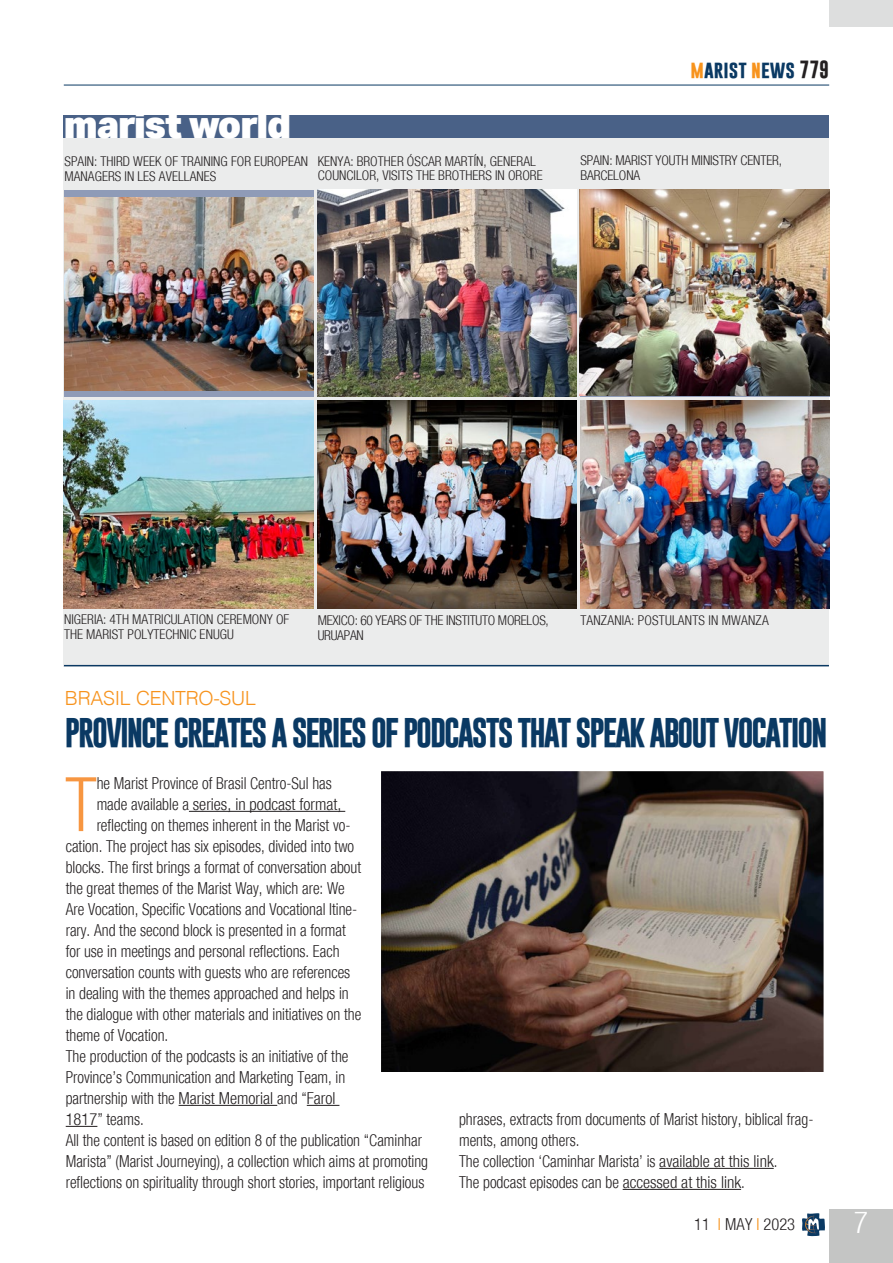
<style>
.page{position:relative;width:893px;height:1263px;background:#fff}
.page>*{position:absolute;margin:0;border:0;box-sizing:border-box;transform-origin:0 0}
.Testo_normal{font:300 condensed 75.3px "Helvetica Neue";color:#f79641;scale:.94 1}
.Titolo{font:900 37.5px "Aktiv Grotesk";letter-spacing:-.03em;color:#fff}
.Titolo-2{font:700 30px "Gobold";letter-spacing:-.07em;color:#0a3963}
.t1{font:300 condensed 30px "Helvetica Neue";color:#fff}
.sommario{font:300 19.5px "Helvetica";letter-spacing:-.015em;color:#f7931d}
.t2{font:700 18px "Gobold";color:#0a3963}
.Testo_normal-2{font:300 condensed 16.5px/21px "Helvetica Neue";color:#231f20;scale:.94 1}
.Testo_normal-3{font:300 condensed 16.5px "Helvetica Neue";color:#231f20}
.DidacaliaFotos{font:300 condensed 13.5px/15px "Helvetica Neue";letter-spacing:.005em;color:#231f20}
.DidacaliaFotos-2{font:300 condensed 13.5px/15px "Helvetica Neue";letter-spacing:-.015em;color:#231f20}
.s1{color:#f7931d}
.s2{color:#231f20}
</style>
<div class="page">
<div style="left:829px;top:1209px;width:64px;height:54px;background:#c4c5c4"></div>
<hr style="left:64px;top:85px;width:765px;height:1px;background:#0a3963">
<svg style="left:802px;top:1213px;width:23px;height:23px"></svg>
<div style="left:829px;top:0;width:64px;height:27px;background:#dddede"></div>
<div style="left:64px;top:127px;width:765px;height:539px;background:#ebecec"></div>
<div style="left:64px;top:190px;width:249px;height:207px;background:#8f9bb7"></div>
<img style="left:64px;top:197px;width:249px;height:193px">
<img style="left:318px;top:189px;width:258px;height:208px">
<img style="left:64px;top:400px;width:249px;height:208px">
<img style="left:317px;top:401px;width:259px;height:207px">
<img style="left:580px;top:189px;width:249px;height:206px">
<hr style="left:64px;top:665px;width:765px;height:1px;background:#0a3963">
<div style="left:64px;top:115px;width:765px;height:23px;background:#496187"></div>
<img style="left:580px;top:400px;width:249px;height:208px">
<hr style="left:189px;top:811px;width:156px;height:1px;background:#231f20">
<hr style="left:179px;top:1105px;width:98px;height:1px;background:#231f20">
<hr style="left:307px;top:1105px;width:32px;height:1px;background:#231f20">
<hr style="left:66px;top:1126px;width:31px;height:1px;background:#231f20">
<hr style="left:659px;top:1168px;width:115px;height:1px;background:#231f20">
<hr style="left:623px;top:1189px;width:118px;height:1px;background:#231f20">
<img style="left:382px;top:772px;width:440px;height:299px">
<div style="left:374px;top:764px;width:456px;height:317px;border:7px solid #fff"></div>
<p class="Titolo" style="left:64px;top:100px;width:229px">marist world</p>
<p class="DidacaliaFotos" style="left:64px;top:153px;width:245px">SPAIN: THIRD WEEK OF TRAINING FOR EUROPEAN<br>MANAGERS IN LES AVELLANES</p>
<p class="DidacaliaFotos" style="left:318px;top:154px;width:226px;line-height:13.5px">KENYA: BROTHER ÓSCAR MARTÍN, GENERAL<br>COUNCILOR, VISITS THE BROTHERS IN ORORE</p>
<p class="t2" style="left:691px;top:57px;width:140px"><span class="s1">m</span>arist <span class="s1">n</span>ews <span class="s2">779</span></p>
<p class="DidacaliaFotos" style="left:580px;top:153px;width:203px">SPAIN: MARIST YOUTH MINISTRY CENTER,<br>BARCELONA</p>
<p class="DidacaliaFotos" style="left:64px;top:612px;width:227px">NIGERIA: 4TH MATRICULATION CEREMONY OF<br>THE MARIST POLYTECHNIC ENUGU</p>
<p class="DidacaliaFotos-2" style="left:318px;top:613px;width:233px">MEXICO: 60 YEARS OF THE INSTITUTO MORELOS,<br>URUAPAN</p>
<p class="DidacaliaFotos" style="left:580px;top:612px;width:190px">TANZANIA: POSTULANTS IN MWANZA</p>
<p class="sommario" style="left:65px;top:681px;width:192px">BRASIL CENTRO-SUL</p>
<p class="Titolo-2" style="left:65px;top:713px;width:764px">PROVINCE CREATES A SERIES OF PODCASTS THAT SPEAK ABOUT VOCATION</p>
<p class="Testo_normal" style="left:65px;top:761px;width:35px">T</p>
<p class="Testo_normal-2" style="left:97px;top:773px;width:252px">he Marist Province of Brasil Centro-Sul has</p>
<p class="Testo_normal-2" style="left:97px;top:794px;width:262px">made available a series, in podcast format,</p>
<p class="Testo_normal-2" style="left:97px;top:815px;width:272px">reflecting on themes inherent in the Marist vo-</p>
<p class="Testo_normal-2" style="left:66px;top:836px;width:308px">cation. The project has six episodes, divided into two</p>
<p class="Testo_normal-2" style="left:66px;top:857px;width:316px">blocks. The first brings a format of conversation about</p>
<p class="Testo_normal-2" style="left:66px;top:878px;width:298px">the great themes of the Marist Way, which are: We</p>
<p class="Testo_normal-2" style="left:66px;top:899px;width:312px">Are Vocation, Specific Vocations and Vocational Itine-</p>
<p class="Testo_normal-2" style="left:66px;top:920px;width:300px">rary. And the second block is presented in a format</p>
<p class="Testo_normal-2" style="left:66px;top:941px;width:293px">for use in meetings and personal reflections. Each</p>
<p class="Testo_normal-2" style="left:66px;top:962px;width:304px">conversation counts with guests who are references</p>
<p class="Testo_normal-2" style="left:66px;top:983px;width:303px">in dealing with the themes approached and helps in</p>
<p class="Testo_normal-2" style="left:66px;top:1004px;width:316px">the dialogue with other materials and initiatives on the</p>
<p class="Testo_normal-2" style="left:66px;top:1025px;width:111px">theme of Vocation.</p>
<p class="Testo_normal-2" style="left:66px;top:1046px;width:302px">The production of the podcasts is an initiative of the Province’s Communication and Marketing Team, in partnership with the Marist Memorial and “Farol 1817” teams.</p>
<p class="Testo_normal-2" style="left:66px;top:1130px;width:387px">All the content is based on edition 8 of the publication “Caminhar<br>Marista” (Marist Journeying), a collection which aims at promoting reflections on spirituality through short stories, important religious</p>
<p class="Testo_normal-2" style="left:459px;top:1109px;width:379px">phrases, extracts from documents of Marist history, biblical frag&shy;ments, among others.</p>
<p class="Testo_normal-2" style="left:459px;top:1151px;width:340px">The collection ‘Caminhar Marista’ is available at this link.</p>
<p class="Testo_normal-2" style="left:459px;top:1172px;width:305px">The podcast episodes can be accessed at this link.</p>
<p class="Testo_normal-3" style="left:694px;top:1215px;width:102px">11 <span class="s1">I</span> MAY <span class="s1">I</span> 2023</p>
<h3 class="t1" style="left:854px;top:1205px;width:16px">7</h3>
</div>
